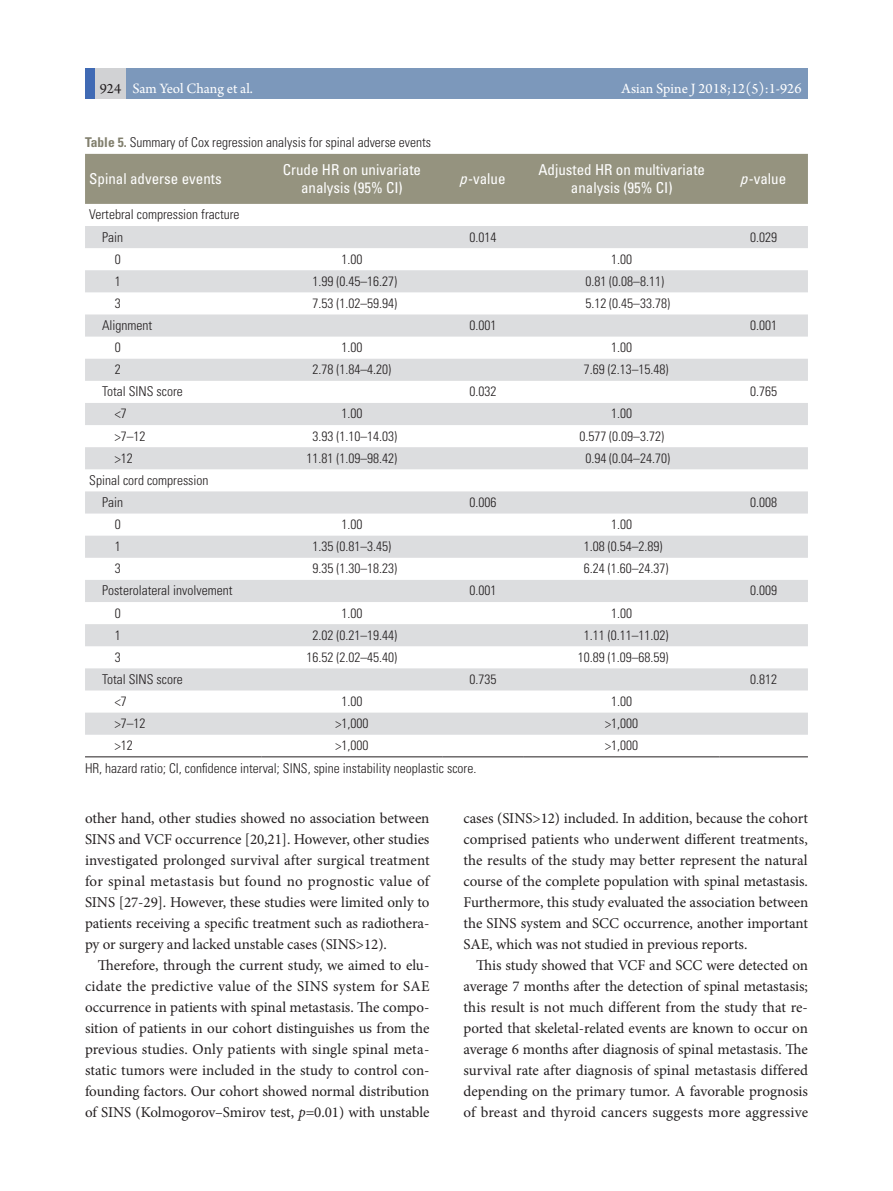
<style>
.page{position:relative;width:893px;height:1191px;background:#fff}
.page>*{position:absolute;margin:0;border:0;box-sizing:border-box;transform-origin:0 0}
.본문_내용{font:15px/21px "Minion Pro";letter-spacing:-.005em;color:#231f20;text-align:justify}
.표_머리행{font:condensed 15px/18px "Univers LT Std";color:#fff;text-align:center}
.t1{font:15px "Arno Pro";color:#fff}
.표_본문{font:300 condensed 13.5px "Univers LT Std";color:#231f20}
.표_왼쪽행{font:300 condensed 13.5px "Univers LT Std";color:#231f20}
.표_그림설명{font:300 condensed 13.5px "Univers LT Std";color:#231f20}
.s1{color:#231f20}
.s2{font-weight:700;color:#82806e}
.s3{font-style:italic}
</style>
<div class="page">
<div style="left:85px;top:68px;width:58px;height:31px;background:#d1d2d4"></div>
<div style="left:126px;top:68px;width:682px;height:31px;background:#7c98bb"></div>
<div style="left:85px;top:68px;width:10px;height:31px;background:#406ab4"></div>
<div style="left:85px;top:154px;width:723px;height:50px;background:#95937f"></div>
<svg style="left:85px;top:226px;width:723px;height:508px;fill:#dddee0"></svg>
<hr style="left:85px;top:756px;width:176px;height:1px;background:#231f20">
<hr style="left:261px;top:756px;width:181px;height:1px;background:#231f20">
<hr style="left:442px;top:756px;width:82px;height:1px;background:#231f20">
<hr style="left:524px;top:756px;width:195px;height:1px;background:#231f20">
<hr style="left:719px;top:756px;width:89px;height:1px;background:#231f20">
<p class="t1" style="left:100px;top:80px;width:155px"><span class="s1">924</span> Sam Yeol Chang et al.</p>
<p class="t1" style="left:621px;top:80px;width:182px">Asian Spine J 2018;12(5):1-926</p>
<p class="표_그림설명" style="left:85px;top:134px;width:348px"><span class="s2">Table 5.</span> Summary of Cox regression analysis for spinal adverse events</p>
<p class="표_머리행" style="left:89px;top:169px;width:134px">Spinal adverse events</p>
<p class="표_머리행" style="left:283px;top:160px;width:140px">Crude HR on univariate analysis (95% CI)</p>
<p class="표_머리행" style="left:459px;top:169px;width:48px"><span class="s3">p</span>-value</p>
<p class="표_머리행" style="left:538px;top:160px;width:168px">Adjusted HR on multivariate analysis (95% CI)</p>
<p class="표_머리행" style="left:740px;top:169px;width:48px"><span class="s3">p</span>-value</p>
<p class="표_왼쪽행" style="left:89px;top:206px;width:152px">Vertebral compression fracture</p>
<p class="표_왼쪽행" style="left:102px;top:229px;width:22px">Pain</p>
<p class="표_본문" style="left:470px;top:229px;width:28px">0.014</p>
<p class="표_본문" style="left:750px;top:229px;width:28px">0.029</p>
<p class="표_왼쪽행" style="left:115px;top:251px;width:7px">0</p>
<p class="표_본문" style="left:341px;top:251px;width:22px">1.00</p>
<p class="표_본문" style="left:611px;top:251px;width:22px">1.00</p>
<p class="표_왼쪽행" style="left:115px;top:273px;width:7px">1</p>
<p class="표_본문" style="left:313px;top:273px;width:86px">1.99 (0.45–16.27)</p>
<p class="표_본문" style="left:585px;top:273px;width:80px">0.81 (0.08–8.11)</p>
<p class="표_왼쪽행" style="left:115px;top:295px;width:7px">3</p>
<p class="표_본문" style="left:313px;top:295px;width:86px">7.53 (1.02–59.94)</p>
<p class="표_본문" style="left:585px;top:295px;width:86px">5.12 (0.45–33.78)</p>
<p class="표_왼쪽행" style="left:102px;top:317px;width:52px">Alignment</p>
<p class="표_본문" style="left:470px;top:317px;width:28px">0.001</p>
<p class="표_본문" style="left:750px;top:317px;width:28px">0.001</p>
<p class="표_왼쪽행" style="left:115px;top:339px;width:7px">0</p>
<p class="표_본문" style="left:341px;top:339px;width:22px">1.00</p>
<p class="표_본문" style="left:611px;top:339px;width:22px">1.00</p>
<p class="표_왼쪽행" style="left:115px;top:361px;width:7px">2</p>
<p class="표_본문" style="left:313px;top:361px;width:80px">2.78 (1.84–4.20)</p>
<p class="표_본문" style="left:584px;top:361px;width:86px">7.69 (2.13–15.48)</p>
<p class="표_왼쪽행" style="left:102px;top:383px;width:82px">Total SINS score</p>
<p class="표_본문" style="left:470px;top:383px;width:28px">0.032</p>
<p class="표_본문" style="left:750px;top:383px;width:28px">0.765</p>
<p class="표_왼쪽행" style="left:115px;top:405px;width:13px">&lt;7</p>
<p class="표_본문" style="left:341px;top:405px;width:22px">1.00</p>
<p class="표_본문" style="left:611px;top:405px;width:22px">1.00</p>
<p class="표_왼쪽행" style="left:115px;top:428px;width:32px">&gt;7–12</p>
<p class="표_본문" style="left:313px;top:428px;width:86px">3.93 (1.10–14.03)</p>
<p class="표_본문" style="left:579px;top:428px;width:86px">0.577 (0.09–3.72)</p>
<p class="표_왼쪽행" style="left:115px;top:450px;width:19px">&gt;12</p>
<p class="표_본문" style="left:307px;top:450px;width:92px">11.81 (1.09–98.42)</p>
<p class="표_본문" style="left:585px;top:450px;width:86px">0.94 (0.04–24.70)</p>
<p class="표_왼쪽행" style="left:89px;top:472px;width:121px">Spinal cord compression</p>
<p class="표_왼쪽행" style="left:102px;top:494px;width:22px">Pain</p>
<p class="표_본문" style="left:470px;top:494px;width:28px">0.006</p>
<p class="표_본문" style="left:750px;top:494px;width:28px">0.008</p>
<p class="표_왼쪽행" style="left:115px;top:516px;width:7px">0</p>
<p class="표_본문" style="left:341px;top:516px;width:22px">1.00</p>
<p class="표_본문" style="left:611px;top:516px;width:22px">1.00</p>
<p class="표_왼쪽행" style="left:115px;top:538px;width:7px">1</p>
<p class="표_본문" style="left:313px;top:538px;width:80px">1.35 (0.81–3.45)</p>
<p class="표_본문" style="left:584px;top:538px;width:80px">1.08 (0.54–2.89)</p>
<p class="표_왼쪽행" style="left:115px;top:560px;width:7px">3</p>
<p class="표_본문" style="left:313px;top:560px;width:86px">9.35 (1.30–18.23)</p>
<p class="표_본문" style="left:584px;top:560px;width:86px">6.24 (1.60–24.37)</p>
<p class="표_왼쪽행" style="left:102px;top:582px;width:132px">Posterolateral involvement</p>
<p class="표_본문" style="left:470px;top:582px;width:28px">0.001</p>
<p class="표_본문" style="left:750px;top:582px;width:28px">0.009</p>
<p class="표_왼쪽행" style="left:115px;top:604px;width:7px">0</p>
<p class="표_본문" style="left:341px;top:604px;width:22px">1.00</p>
<p class="표_본문" style="left:611px;top:604px;width:22px">1.00</p>
<p class="표_왼쪽행" style="left:115px;top:627px;width:7px">1</p>
<p class="표_본문" style="left:313px;top:627px;width:86px">2.02 (0.21–19.44)</p>
<p class="표_본문" style="left:584px;top:627px;width:86px">1.11 (0.11–11.02)</p>
<p class="표_왼쪽행" style="left:115px;top:649px;width:7px">3</p>
<p class="표_본문" style="left:307px;top:649px;width:92px">16.52 (2.02–45.40)</p>
<p class="표_본문" style="left:578px;top:649px;width:92px">10.89 (1.09–68.59)</p>
<p class="표_왼쪽행" style="left:102px;top:671px;width:82px">Total SINS score</p>
<p class="표_본문" style="left:470px;top:671px;width:28px">0.735</p>
<p class="표_본문" style="left:750px;top:671px;width:28px">0.812</p>
<p class="표_왼쪽행" style="left:115px;top:693px;width:13px">&lt;7</p>
<p class="표_본문" style="left:341px;top:693px;width:22px">1.00</p>
<p class="표_본문" style="left:611px;top:693px;width:22px">1.00</p>
<p class="표_왼쪽행" style="left:115px;top:715px;width:32px">&gt;7–12</p>
<p class="표_본문" style="left:335px;top:715px;width:34px">&gt;1,000</p>
<p class="표_본문" style="left:605px;top:715px;width:34px">&gt;1,000</p>
<p class="표_왼쪽행" style="left:115px;top:737px;width:19px">&gt;12</p>
<p class="표_본문" style="left:335px;top:737px;width:34px">&gt;1,000</p>
<p class="표_본문" style="left:605px;top:737px;width:34px">&gt;1,000</p>
<p class="표_그림설명" style="left:85px;top:760px;width:393px">HR, hazard ratio; CI, confidence interval; SINS, spine instability neoplastic score.</p>
<p class="본문_내용" style="left:85px;top:808px;width:346px">other hand, other studies showed no association between SINS and VCF occurrence [20,21]. However, other studies investigated prolonged survival after surgical treatment for spinal metastasis but found no prognostic value of SINS [27-29]. However, these studies were limited only to patients receiving a specific treatment such as radiothera&shy;py or surgery and lacked unstable cases (SINS&gt;12).</p>
<p class="본문_내용" style="left:85px;top:955px;width:346px;text-indent:13px">Therefore, through the current study, we aimed to elu&shy;cidate the predictive value of the SINS system for SAE occurrence in patients with spinal metastasis. The compo&shy;sition of patients in our cohort distinguishes us from the previous studies. Only patients with single spinal meta&shy;static tumors were included in the study to control con&shy;founding factors. Our cohort showed normal distribution of SINS (Kolmogorov–Smirov test, <span class="s3">p</span>=0.01) with unstable</p>
<p class="본문_내용" style="left:463px;top:808px;width:346px">cases (SINS&gt;12) included. In addition, because the cohort comprised patients who underwent different treatments, the results of the study may better represent the natural course of the complete population with spinal metastasis.<br>Furthermore, this study evaluated the association between the SINS system and SCC occurrence, another important SAE, which was not studied in previous reports.</p>
<p class="본문_내용" style="left:463px;top:955px;width:346px;text-indent:13px">This study showed that VCF and SCC were detected on average 7 months after the detection of spinal metastasis; this result is not much different from the study that re&shy;ported that skeletal-related events are known to occur on average 6 months after diagnosis of spinal metastasis. The survival rate after diagnosis of spinal metastasis differed depending on the primary tumor. A favorable prognosis of breast and thyroid cancers suggests more aggressive</p>
</div>
